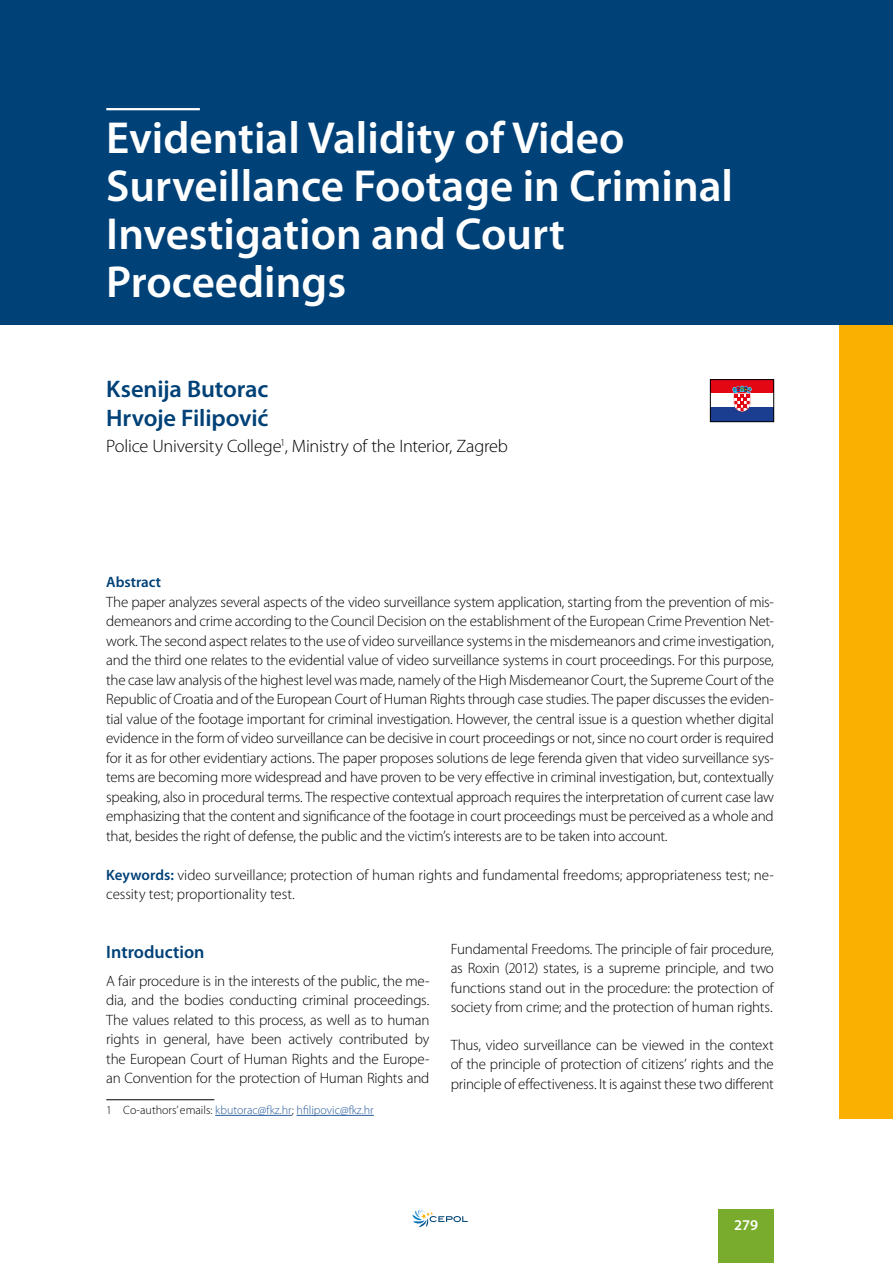
<style>
.page{position:relative;width:893px;height:1263px;background:#fff}
.page>*{position:absolute;margin:0;border:0;box-sizing:border-box;transform-origin:0 0}
.t1{font:600 45px/48px "Myriad Pro";color:#fff}
.t2{font:600 24px/28.8px "Myriad Pro";letter-spacing:-.01em;color:#004177}
.t3{font:300 18px "Myriad Pro";letter-spacing:-.01em;color:#000}
.t4{font:600 18px "Myriad Pro";color:#004177}
.t5{font:300 15px/19.5px "Myriad Pro";letter-spacing:-.01em;color:#000;text-align:justify}
.t6{font:600 15px "Myriad Pro";color:#004177}
.t7{font:600 15px "Myriad Pro";color:#fff}
.t8{font:300 12px "Myriad Pro";color:#275b9b}
.s1{font-weight:600;color:#004177}
.s2{color:#000}
</style>
<div class="page">
<div style="left:839px;top:0;width:54px;height:1118px;background:#f9b000"></div>
<svg style="left:412px;top:1209px;width:56px;height:18px"></svg>
<div style="left:719px;top:1210px;width:55px;height:53px;background:#79ac2c"></div>
<div style="left:0;top:0;width:893px;height:324px;background:#004177"></div>
<hr style="left:106px;top:108px;width:94px;height:2px;background:#fff">
<div style="left:710px;top:380px;width:64px;height:14px;background:#e30613"></div>
<div style="left:710px;top:408px;width:64px;height:14px;background:#1b3e90"></div>
<svg style="left:732px;top:385px;width:20px;height:26px"></svg>
<div style="left:710px;top:379px;width:64px;height:43px;border:1px solid #000"></div>
<hr style="left:106px;top:1099px;width:108px;height:1px;background:#000">
<hr style="left:215px;top:1115px;width:77px;height:1px;background:#275b9b">
<hr style="left:297px;top:1115px;width:77px;height:1px;background:#275b9b">
<h1 class="t1" style="left:106px;top:114px;width:628px">Evidential Validity of Video<br>Surveillance Footage in Criminal<br>Investigation and Court<br>Proceedings</h1>
<h2 class="t2" style="left:106px;top:375px;width:164px">Ksenija Butorac<br>Hrvoje Filipović</h2>
<p class="t3" style="left:106px;top:436px;width:403px">Police University College<sup>1</sup>, Ministry of the Interior, Zagreb</p>
<p class="t6" style="left:106px;top:574px;width:56px">Abstract</p>
<p class="t5" style="left:106px;top:592px;width:669px">The paper analyzes several aspects of the video surveillance system application, starting from the prevention of mis&shy;demeanors and crime according to the Council Decision on the establishment of the European Crime Prevention Net&shy;work. The second aspect relates to the use of video surveillance systems in the misdemeanors and crime investigation, and the third one relates to the evidential value of video surveillance systems in court proceedings. For this purpose, the case law analysis of the highest level was made, namely of the High Misdemeanor Court, the Supreme Court of the Republic of Croatia and of the European Court of Human Rights through case studies. The paper discusses the eviden&shy;tial value of the footage important for criminal investigation. However, the central issue is a question whether digital evidence in the form of video surveillance can be decisive in court proceedings or not, since no court order is required for it as for other evidentiary actions. The paper proposes solutions de lege ferenda given that video surveillance sys&shy;tems are becoming more widespread and have proven to be very effective in criminal investigation, but, contextually speaking, also in procedural terms. The respective contextual approach requires the interpretation of current case law emphasizing that the content and significance of the footage in court proceedings must be perceived as a whole and that, besides the right of defense, the public and the victim’s interests are to be taken into account.</p>
<p class="t5" style="left:106px;top:865px;width:669px"><span class="s1">Keywords:</span> video surveillance; protection of human rights and fundamental freedoms; appropriateness test; ne&shy;cessity test; proportionality test.</p>
<p class="t4" style="left:106px;top:942px;width:100px">Introduction</p>
<p class="t5" style="left:106px;top:971px;width:325px">A fair procedure is in the interests of the public, the me&shy;dia, and the bodies conducting criminal proceedings.<br>The values related to this process, as well as to human rights in general, have been actively contributed by the European Court of Human Rights and the Europe&shy;an Convention for the protection of Human Rights and</p>
<p class="t8" style="left:106px;top:1103px;width:269px"><span class="s2">1 Co-authors’ emails:</span> kbutorac@fkz.hr<span class="s2">;</span> hfilipovic@fkz.hr</p>
<p class="t5" style="left:451px;top:939px;width:325px">Fundamental Freedoms. The principle of fair procedure, as Roxin (2012) states, is a supreme principle, and two functions stand out in the procedure: the protection of society from crime; and the protection of human rights.</p>
<p class="t5" style="left:451px;top:1035px;width:325px">Thus, video surveillance can be viewed in the context of the principle of protection of citizens’ rights and the principle of effectiveness. It is against these two different</p>
<p class="t7" style="left:734px;top:1216px;width:26px">279</p>
</div>
